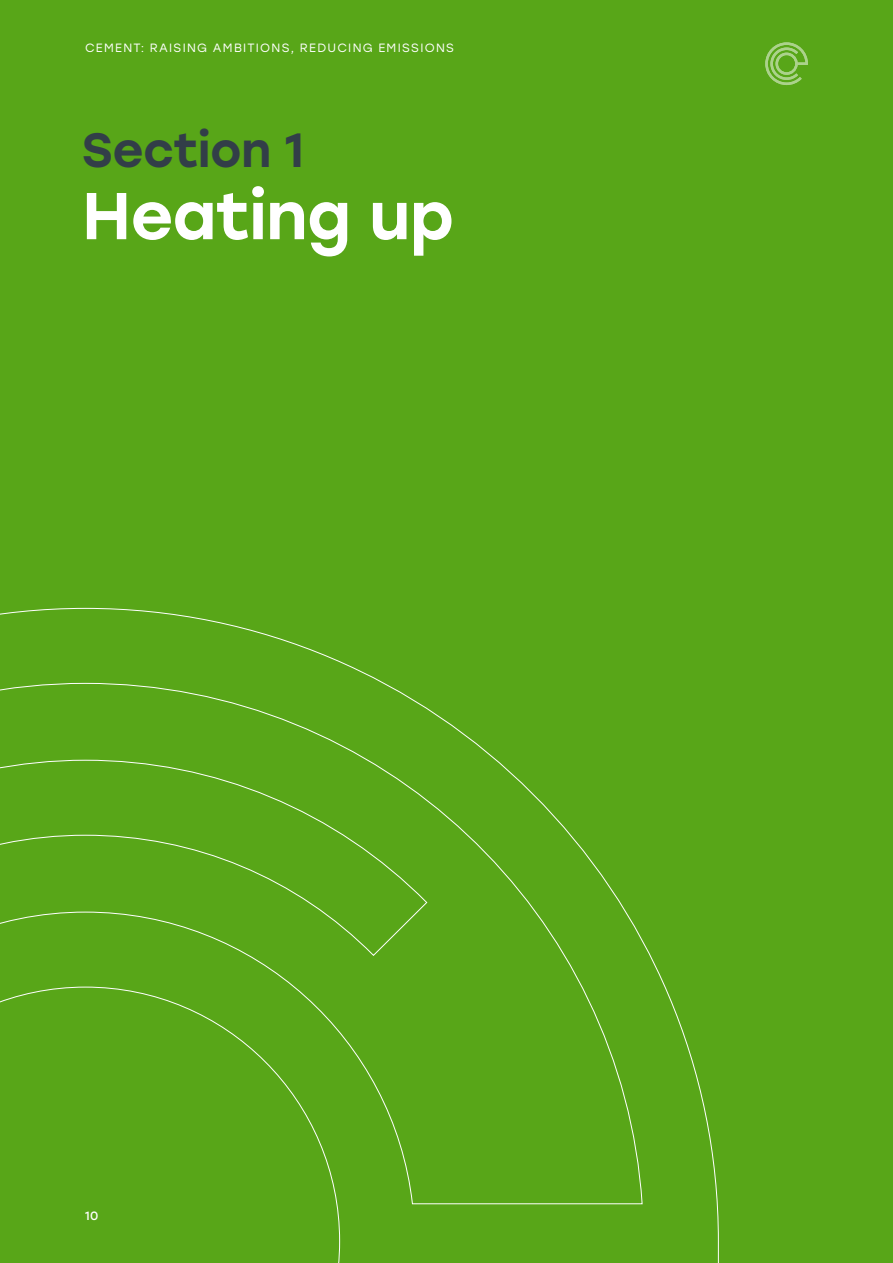
<style>
.page{position:relative;width:893px;height:1263px;background:#58a618}
.page>*{position:absolute;margin:0;border:0;box-sizing:border-box;transform-origin:0 0}
.LARGER_PAGE_TITLE{font:500 66px "Stolzl";letter-spacing:-.01em;color:#fff}
.PAGE_TITLE{font:500 48px "Stolzl";letter-spacing:-.01em;color:#323e48}
.t1{font:12px "Stolzl";letter-spacing:.11em;color:#fff}
.t2{font:12px "Stolzl";color:#fff}
</style>
<div class="page">
<svg style="left:0;top:608px;width:719px;height:655px"></svg>
<svg style="left:765px;top:42px;width:43px;height:43px"></svg>
<p class="t1" style="left:85px;top:39px;width:370px">CEMENT: RAISING AMBITIONS, REDUCING EMISSIONS</p>
<p class="PAGE_TITLE" style="left:82px;top:116px;width:224px">Section 1</p>
<p class="LARGER_PAGE_TITLE" style="left:82px;top:169px;width:374px">Heating up</p>
<p class="t2" style="left:85px;top:1208px;width:15px">10</p>
</div>
